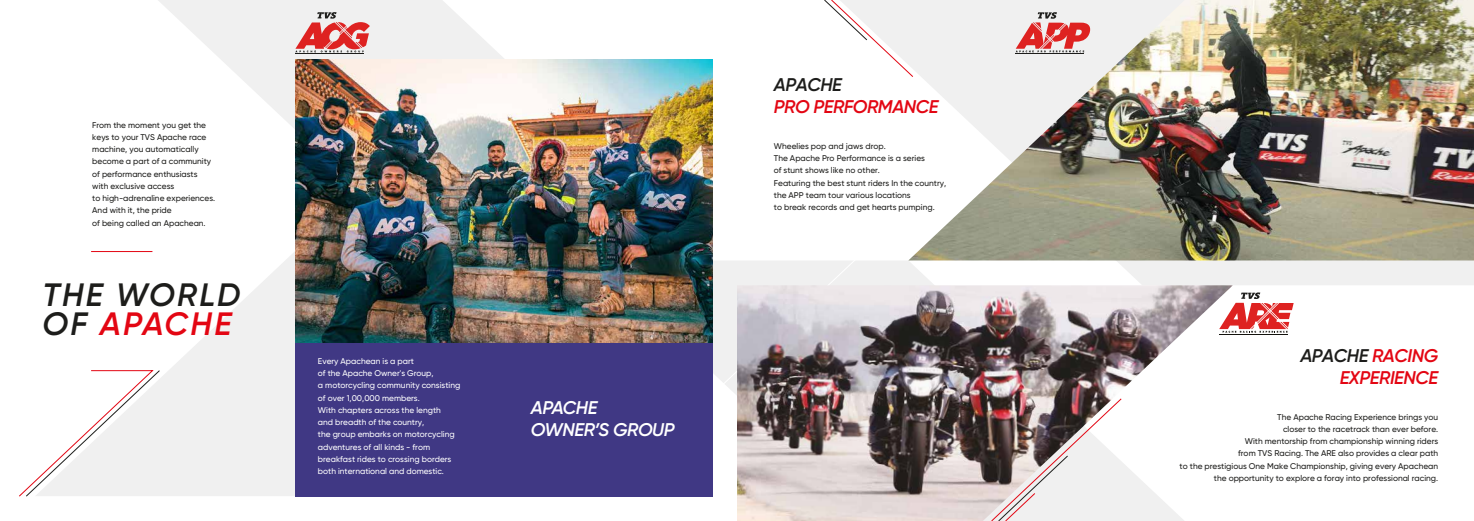
<style>
.page{position:relative;width:1474px;height:521px;background:#fff}
.page>*{position:absolute;margin:0;border:0;box-sizing:border-box;transform-origin:0 0}
.t1{font:italic 600 32.29px/28.9px "Gilroy";letter-spacing:.07em;color:#1d1d1b}
.t2{font:italic 600 18.38px/22px "Gilroy";letter-spacing:-.025em;color:#e30613;text-align:right}
.t3{font:italic 600 18.38px/21.9px "Gilroy";letter-spacing:-.02em;color:#fff}
.t4{font:italic 600 18.38px "Gilroy";letter-spacing:-.025em;color:#1d1d1b}
.t5{font:500 8.31px/12.2px "Gilroy";color:#1d1d1b}
.t6{font:500 8.31px/12.2px "Gilroy";color:#fff}
.s1{color:#e30613}
.s2{color:#1d1d1b}
</style>
<div class="page">
<div style="left:1184px;top:260px;width:289px;height:25px;background:#f0f0f0"></div>
<svg style="left:593px;top:260px;width:591px;height:237px"></svg>
<svg style="left:158px;top:0;width:422px;height:129px;fill:#f0f0f0"></svg>
<svg style="left:92px;top:251px;width:203px;height:245px;fill:#f0f0f0"></svg>
<svg style="left:603px;top:235px;width:278px;height:262px"></svg>
<svg style="left:19px;top:370px;width:141px;height:127px"></svg>
<hr style="left:91px;top:251px;width:61px;height:1px;background:#e30613">
<svg style="left:824px;top:0;width:84px;height:73px"></svg>
<img style="left:737px;top:285px;width:495px;height:236px">
<img style="left:908px;top:0;width:565px;height:260px">
<img style="left:296px;top:60px;width:416px;height:283px">
<hr style="left:295px;top:54px;width:69px;height:1px;background:#1d1d1b">
<svg style="left:295px;top:12px;width:75px;height:40px"></svg>
<hr style="left:1219px;top:334px;width:68px;height:1px;background:#13120d">
<svg style="left:1219px;top:292px;width:74px;height:41px"></svg>
<hr style="left:1015px;top:54px;width:69px;height:1px;background:#1d1d1b">
<svg style="left:1015px;top:12px;width:76px;height:40px"></svg>
<div style="left:295px;top:343px;width:418px;height:153px;background:#403884"></div>
<p class="t5" style="left:92px;top:119px;width:124px">From the moment you get the keys to your TVS Apache race machine, you automatically become a part of a community of performance enthusiasts with exclusive access<br>to high-adrenaline experiences.<br>And with it, the pride<br>of being called an Apachean.</p>
<h1 class="t1" style="left:42px;top:280px;width:199px">THE WORLD<br>OF <span class="s1">APACHE</span></h1>
<h2 class="t4" style="left:774px;top:73px;width:70px">APACHE</h2>
<h2 class="t2" style="left:774px;top:95px;width:166px">PRO PERFORMANCE</h2>
<p class="t5" style="left:774px;top:140px;width:174px">Wheelies pop and jaws drop.<br>The Apache Pro Performance is a series<br>of stunt shows like no other.<br>Featuring the best stunt riders In the country, the APP team tour various locations<br>to break records and get hearts pumping.</p>
<p class="t6" style="left:318px;top:355px;width:144px">Every Apachean is a part<br>of the Apache Owner's Group,<br>a motorcycling community consisting of over 1,00,000 members.<br>With chapters across the length<br>and breadth of the country,<br>the group embarks on motorcycling adventures of all kinds - from breakfast rides to crossing borders both international and domestic.</p>
<h2 class="t2" style="left:1300px;top:344px;width:139px"><span class="s2">APACHE</span> RACING<br>EXPERIENCE</h2>
<h2 class="t3" style="left:531px;top:396px;width:145px">APACHE<br>OWNER’S GROUP</h2>
<p class="t5" style="left:1179px;top:411px;width:260px;text-align:right">The Apache Racing Experience brings you<br>closer to the racetrack than ever before.<br>With mentorship from championship winning riders<br>from TVS Racing. The ARE also provides a clear path<br>to the prestigious One Make Championship, giving every Apachean the opportunity to explore a foray into professional racing.</p>
</div>
